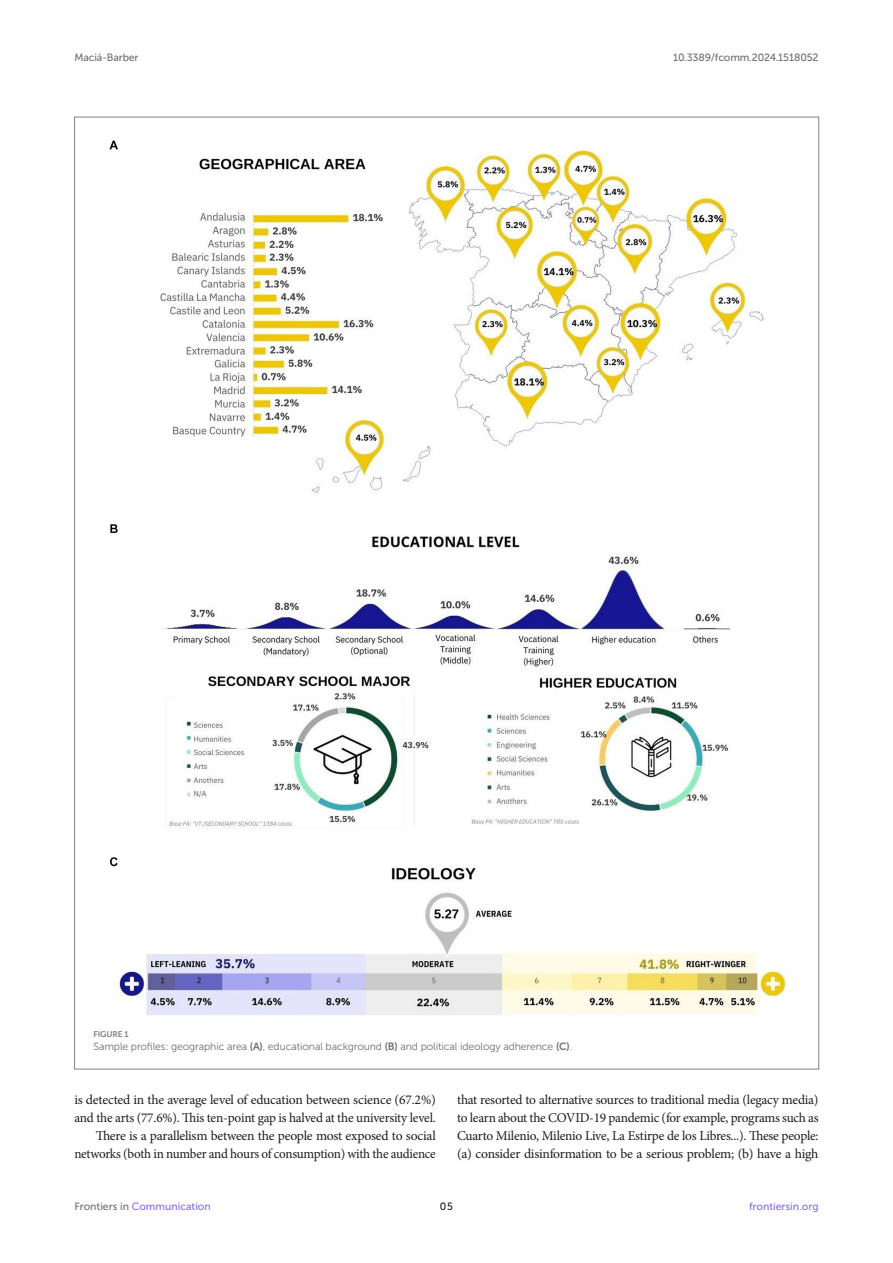
<style>
.page{position:relative;width:893px;height:1263px;background:#fff}
.page>*{position:absolute;margin:0;border:0;box-sizing:border-box;transform-origin:0 0}
.TEXT{font:13.5px/18px "Minion Pro";letter-spacing:-.02em;color:#1b1c1b}
.FIG_LEG{font:10.5px "Museo Sans 300";letter-spacing:-.01em;color:#706f70}
.t1{font:10.5px "Museo Sans 500";color:#856df0}
.t2{font:10.5px "Museo Sans 500";letter-spacing:-.015em;color:#706f70}
.t3{font:10.5px "Museo Sans 500";color:#1b1c1b}
.FIG_HD{font:8.25px "Museo Sans 700";letter-spacing:-.01em;color:#7e7f7f}
.s1{font-family:"Museo Sans 700"}
.s2{color:#706f70}
</style>
<div class="page">
<img style="left:109px;top:140px;width:678px;height:875px">
<p class="t2" style="left:74px;top:51px;width:66px">Maciá-Barber</p>
<p class="t2" style="left:673px;top:51px;width:147px">10.3389/fcomm.2024.1518052</p>
<p class="FIG_HD" style="left:94px;top:1029px;width:37px">FIGURE 1</p>
<p class="FIG_LEG" style="left:94px;top:1041px;width:480px">Sample profiles: geographic area <span class="s1">(A)</span>, educational background <span class="s1">(B)</span> and political ideology adherence <span class="s1">(C)</span>.</p>
<p class="TEXT" style="left:74px;top:1091px;width:363px">is detected in the average level of education between science (67.2%) and the arts (77.6%). This ten-point gap is halved at the university level.</p>
<p class="TEXT" style="left:74px;top:1127px;width:363px;text-align:right">There is a parallelism between the people most exposed to social networks (both in number and hours of consumption) with the audience</p>
<p class="TEXT" style="left:457px;top:1091px;width:363px;text-align:justify">that resorted to alternative sources to traditional media (legacy media) to learn about the COVID-19 pandemic (for example, programs such as Cuarto Milenio, Milenio Live, La Estirpe de los Libres...). These people: (a) consider disinformation to be a serious problem; (b) have a high</p>
<p class="t1" style="left:74px;top:1200px;width:138px"><span class="s2">Frontiers in</span> Communication</p>
<p class="t3" style="left:440px;top:1200px;width:14px">05</p>
<p class="t1" style="left:749px;top:1200px;width:71px">frontiersin.org</p>
</div>
